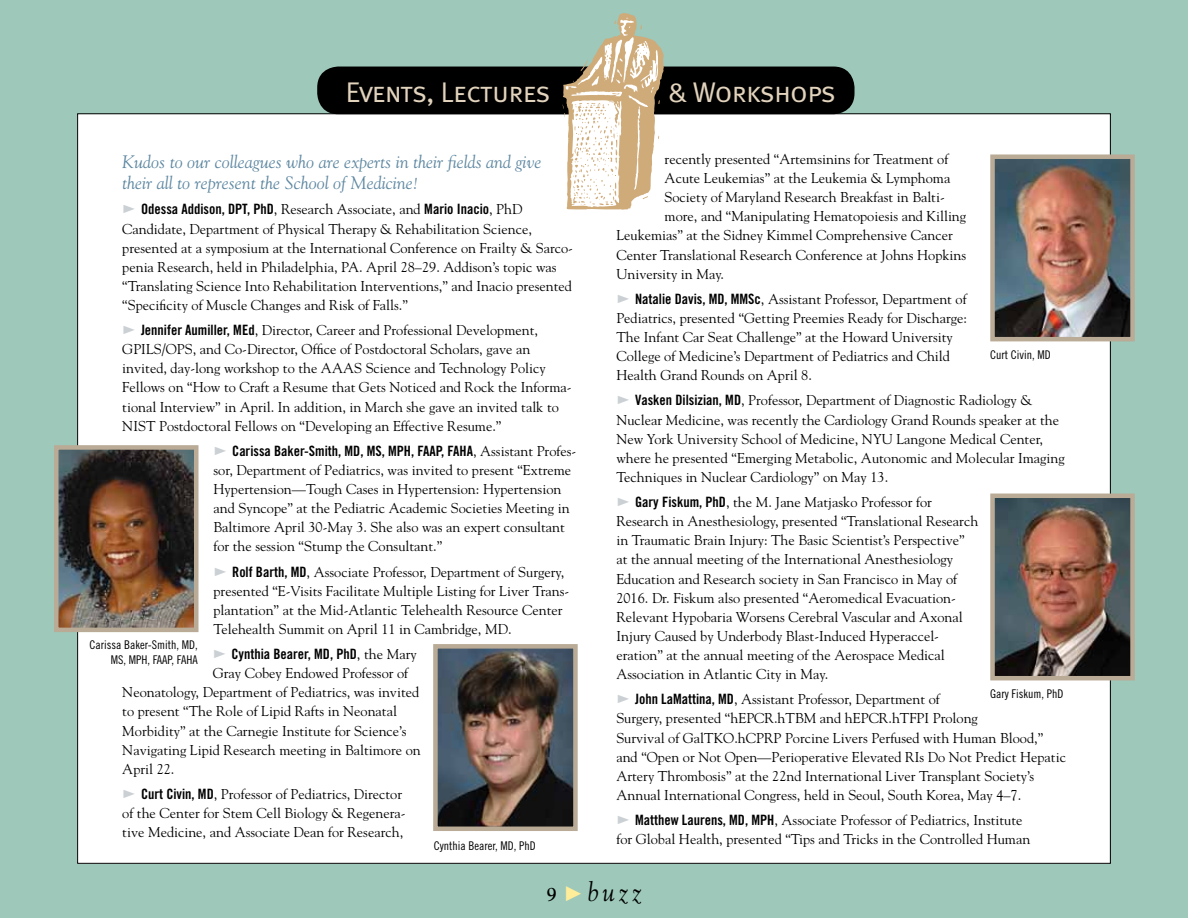
<style>
.page{position:relative;width:1188px;height:918px;background:#9dc8ba}
.page>*{position:absolute;margin:0;border:0;box-sizing:border-box;transform-origin:0 0}
.t1{font:28.5px "Meta Normal Caps";letter-spacing:-.025em;color:#e2d3bd}
.t2{font:italic 27px "Goudy";color:#000;scale:.9 1}
.t3{font:italic 18px/21.6px "Goudy";color:#5d87a1}
.t4{font:14.25px/19px "Goudy";color:#000}
.t5{font:14.25px "Trade Gothic Bold Cond Twenty";color:#000}
.t6{font:12px/15px "Trade Gothic Cond Eighteen";color:#000;text-align:right}
.s1{font-family:"Goudy"}
.s2{font-family:"Trade Gothic Bold Cond Twenty"}
.s3{font-weight:700;font-style:normal;font-size:19.5px}
</style>
<div class="page">
<div style="left:78px;top:114px;width:1032px;height:749px;background:#fff"></div>
<div style="left:317px;top:67px;width:538px;height:47px;background:#000;border-radius:21px"></div>
<svg style="left:562px;top:13px;width:102px;height:197px"></svg>
<img style="left:59px;top:450px;width:135px;height:177px">
<div style="left:54px;top:445px;width:145px;height:187px;border:4px solid #b9ab96"></div>
<img style="left:438px;top:649px;width:135px;height:177px">
<div style="left:433px;top:644px;width:145px;height:187px;border:4px solid #b9ab96"></div>
<img style="left:995px;top:159px;width:135px;height:177px">
<div style="left:990px;top:154px;width:145px;height:187px;border:4px solid #b9ab96"></div>
<img style="left:995px;top:499px;width:135px;height:176px">
<div style="left:990px;top:494px;width:145px;height:186px;border:4px solid #b9ab96"></div>
<h1 class="t1" style="left:346px;top:75px;width:207px">Events, Lectures</h1>
<h1 class="t1" style="left:668px;top:75px;width:169px">&amp; Workshops</h1>
<p class="t3" style="left:122px;top:150px;width:421px">Kudos to our colleagues who are experts in their fields and give their all to represent the School of Medicine!</p>
<p class="t5" style="left:141px;top:201px;width:383px">Odessa Addison, DPT, PhD<span class="s1">, Research Associate, and</span> Mario Inacio<span class="s1">, PhD</span></p>
<p class="t4" style="left:122px;top:219px;width:452px">Candidate, Department of Physical Therapy &amp; Rehabilitation Science, presented at a symposium at the International Conference on Frailty &amp; Sarco&shy;penia Research, held in Philadelphia, PA. April 28–29. Addison’s topic was “Translating Science Into Rehabilitation Interventions,” and Inacio presented “Specificity of Muscle Changes and Risk of Falls.”</p>
<p class="t4" style="left:122px;top:320px;width:451px;text-indent:19px"><span class="s2">Jennifer Aumiller, MEd</span>, Director, Career and Professional Development, GPILS/OPS, and Co-Director, Office of Postdoctoral Scholars, gave an invited, day-long workshop to the AAAS Science and Technology Policy Fellows on “How to Craft a Resume that Gets Noticed and Rock the Informa&shy;tional Interview” in April. In addition, in March she gave an invited talk to NIST Postdoctoral Fellows on “Developing an Effective Resume.”</p>
<p class="t5" style="left:232px;top:442px;width:346px">Carissa Baker-Smith, MD, MS, MPH, FAAP, FAHA<span class="s1">, Assistant Profes-</span></p>
<p class="t4" style="left:214px;top:460px;width:359px">sor, Department of Pediatrics, was invited to present “Extreme Hypertension—Tough Cases in Hypertension: Hypertension and Syncope” at the Pediatric Academic Societies Meeting in Baltimore April 30-May 3. She also was an expert consultant for the session “Stump the Consultant.”</p>
<p class="t4" style="left:214px;top:562px;width:357px;text-indent:19px"><span class="s2">Rolf Barth, MD</span>, Associate Professor, Department of Surgery, presented “E-Visits Facilitate Multiple Listing for Liver Trans&shy;plantation” at the Mid-Atlantic Telehealth Resource Center Telehealth Summit on April 11 in Cambridge, MD.</p>
<p class="t5" style="left:231px;top:645px;width:187px">Cynthia Bearer, MD, PhD<span class="s1">, the Mary</span></p>
<p class="t4" style="left:122px;top:663px;width:300px;text-indent:90px">Gray Cobey Endowed Professor of Neonatology, Department of Pediatrics, was invited to present “The Role of Lipid Rafts in Neonatal Morbidity” at the Carnegie Institute for Science’s Navigating Lipid Research meeting in Baltimore on April 22.</p>
<p class="t4" style="left:122px;top:784px;width:285px;text-indent:19px"><span class="s2">Curt Civin, MD</span>, Professor of Pediatrics, Director of the Center for Stem Cell Biology &amp; Regenera&shy;tive Medicine, and Associate Dean for Research,</p>
<p class="t6" style="left:90px;top:638px;width:110px">Carissa Baker-Smith, MD,<br>MS, MPH, FAAP, FAHA</p>
<p class="t6" style="left:434px;top:838px;width:103px">Cynthia Bearer, MD, PhD</p>
<p class="t4" style="left:665px;top:149px;width:285px">recently presented “Artemsinins for Treatment of</p>
<p class="t4" style="left:665px;top:168px;width:287px">Acute Leukemias” at the Leukemia &amp; Lymphoma</p>
<p class="t4" style="left:665px;top:187px;width:282px">Society of Maryland Research Breakfast in Balti-</p>
<p class="t4" style="left:665px;top:206px;width:303px">more, and “Manipulating Hematopoiesis and Killing</p>
<p class="t4" style="left:616px;top:226px;width:338px">Leukemias” at the Sidney Kimmel Comprehensive Cancer</p>
<p class="t4" style="left:616px;top:245px;width:351px">Center Translational Research Conference at Johns Hopkins</p>
<p class="t4" style="left:616px;top:264px;width:109px">University in May.</p>
<p class="t4" style="left:616px;top:289px;width:352px;text-indent:19px"><span class="s2">Natalie Davis, MD, MMSc</span>, Assistant Professor, Department of Pediatrics, presented “Getting Preemies Ready for Discharge:<br>The Infant Car Seat Challenge” at the Howard University College of Medicine’s Department of Pediatrics and Child Health Grand Rounds on April 8.</p>
<p class="t4" style="left:616px;top:391px;width:450px;text-indent:19px"><span class="s2">Vasken Dilsizian, MD</span>, Professor, Department of Diagnostic Radiology &amp; Nuclear Medicine, was recently the Cardiology Grand Rounds speaker at the New York University School of Medicine, NYU Langone Medical Center, where he presented “Emerging Metabolic, Autonomic and Molecular Imaging Techniques in Nuclear Cardiology” on May 13.</p>
<p class="t4" style="left:616px;top:492px;width:363px;text-indent:19px"><span class="s2">Gary Fiskum, PhD</span>, the M. Jane Matjasko Professor for Research in Anesthesiology, presented “Translational Research in Traumatic Brain Injury: The Basic Scientist’s Perspective” at the annual meeting of the International Anesthesiology Education and Research society in San Francisco in May of 2016. Dr. Fiskum also presented “Aeromedical Evacuation-Relevant Hypobaria Worsens Cerebral Vascular and Axonal Injury Caused by Underbody Blast-Induced Hyperaccel&shy;eration” at the annual meeting of the Aerospace Medical Association in Atlantic City in May.</p>
<p class="t4" style="left:616px;top:689px;width:451px;text-indent:19px"><span class="s2">John LaMattina, MD</span>, Assistant Professor, Department of<br>Surgery, presented “hEPCR.hTBM and hEPCR.hTFPI Prolong<br>Survival of GalTKO.hCPRP Porcine Livers Perfused with Human Blood,” and “Open or Not Open—Perioperative Elevated RIs Do Not Predict Hepatic Artery Thrombosis” at the 22nd International Liver Transplant Society’s Annual International Congress, held in Seoul, South Korea, May 4–7.</p>
<p class="t4" style="left:616px;top:810px;width:415px;text-indent:19px"><span class="s2">Matthew Laurens, MD, MPH</span>, Associate Professor of Pediatrics, Institute for Global Health, presented “Tips and Tricks in the Controlled Human</p>
<p class="t6" style="left:990px;top:347px;width:62px">Curt Civin, MD</p>
<p class="t6" style="left:990px;top:686px;width:75px">Gary Fiskum, PhD</p>
<h2 class="t2" style="left:547px;top:875px;width:107px"><span class="s3">9</span> buzz</h2>
</div>
